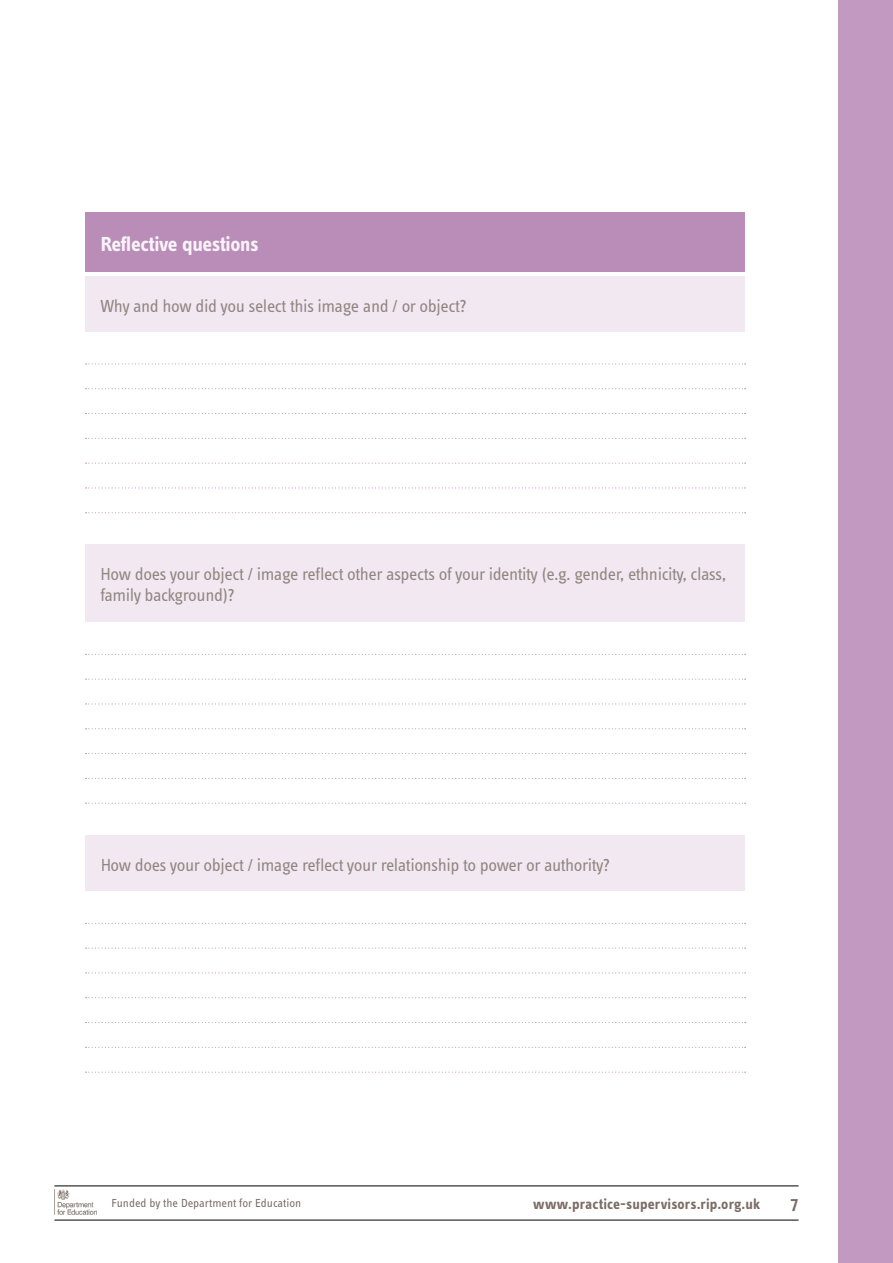
<style>
.page{position:relative;width:893px;height:1263px;background:#fff}
.page>*{position:absolute;margin:0;border:0;box-sizing:border-box;transform-origin:0 0}
.t1{font:700 21px "Info Text Pro";letter-spacing:-.015em;color:#fff}
.t2{font:18px/21.6px "Info Text Pro";letter-spacing:-.025em;color:#877a74}
.t3{font:600 18px "Info Text Pro";color:#7a6b64}
.t4{font:700 15px "Info Text Pro";letter-spacing:.01em;color:#7b6c65}
.t5{font:12px "Info Text Pro";color:#7a6b64}
</style>
<div class="page">
<div style="left:838px;top:0;width:55px;height:1263px;background:#c29ac1"></div>
<hr style="left:54px;top:1220px;width:745px;height:1px;background:#000">
<hr style="left:54px;top:1185px;width:745px;height:1px;background:#000">
<img style="left:54px;top:1190px;width:42px;height:25px">
<div style="left:86px;top:213px;width:659px;height:59px;background:#ba8db9"></div>
<div style="left:86px;top:276px;width:659px;height:55px;background:#f0e6f0"></div>
<div style="left:86px;top:836px;width:659px;height:55px;background:#f0e6f0"></div>
<div style="left:86px;top:544px;width:659px;height:78px;background:#f0e6f0"></div>
<svg style="left:86px;top:363px;width:660px;height:1px"></svg>
<svg style="left:86px;top:438px;width:660px;height:1px"></svg>
<svg style="left:86px;top:923px;width:660px;height:1px"></svg>
<svg style="left:86px;top:997px;width:660px;height:1px"></svg>
<svg style="left:86px;top:654px;width:660px;height:1px"></svg>
<svg style="left:86px;top:728px;width:660px;height:1px"></svg>
<svg style="left:86px;top:388px;width:660px;height:1px"></svg>
<svg style="left:86px;top:463px;width:660px;height:1px"></svg>
<svg style="left:86px;top:947px;width:660px;height:2px"></svg>
<svg style="left:86px;top:1022px;width:660px;height:1px"></svg>
<svg style="left:86px;top:679px;width:660px;height:1px"></svg>
<svg style="left:86px;top:753px;width:660px;height:1px"></svg>
<svg style="left:86px;top:413px;width:660px;height:1px"></svg>
<svg style="left:86px;top:487px;width:660px;height:1px"></svg>
<svg style="left:86px;top:972px;width:660px;height:1px"></svg>
<svg style="left:86px;top:1047px;width:660px;height:1px"></svg>
<svg style="left:86px;top:703px;width:660px;height:1px"></svg>
<svg style="left:86px;top:778px;width:660px;height:1px"></svg>
<svg style="left:86px;top:512px;width:660px;height:1px"></svg>
<svg style="left:86px;top:1071px;width:660px;height:2px"></svg>
<svg style="left:86px;top:803px;width:660px;height:1px"></svg>
<p class="t1" style="left:101px;top:231px;width:160px">Reflective questions</p>
<p class="t2" style="left:101px;top:294px;width:368px">Why and how did you select this image and / or object?</p>
<p class="t2" style="left:101px;top:562px;width:627px">How does your object / image reflect other aspects of your identity (e.g. gender, ethnicity, class, family background)?</p>
<p class="t2" style="left:101px;top:854px;width:511px">How does your object / image reflect your relationship to power or authority?</p>
<p class="t5" style="left:111px;top:1196px;width:191px">Funded by the Department for Education</p>
<p class="t4" style="left:533px;top:1195px;width:228px">www.practice-supervisors.rip.org.uk</p>
<p class="t3" style="left:791px;top:1192px;width:9px">7</p>
</div>
